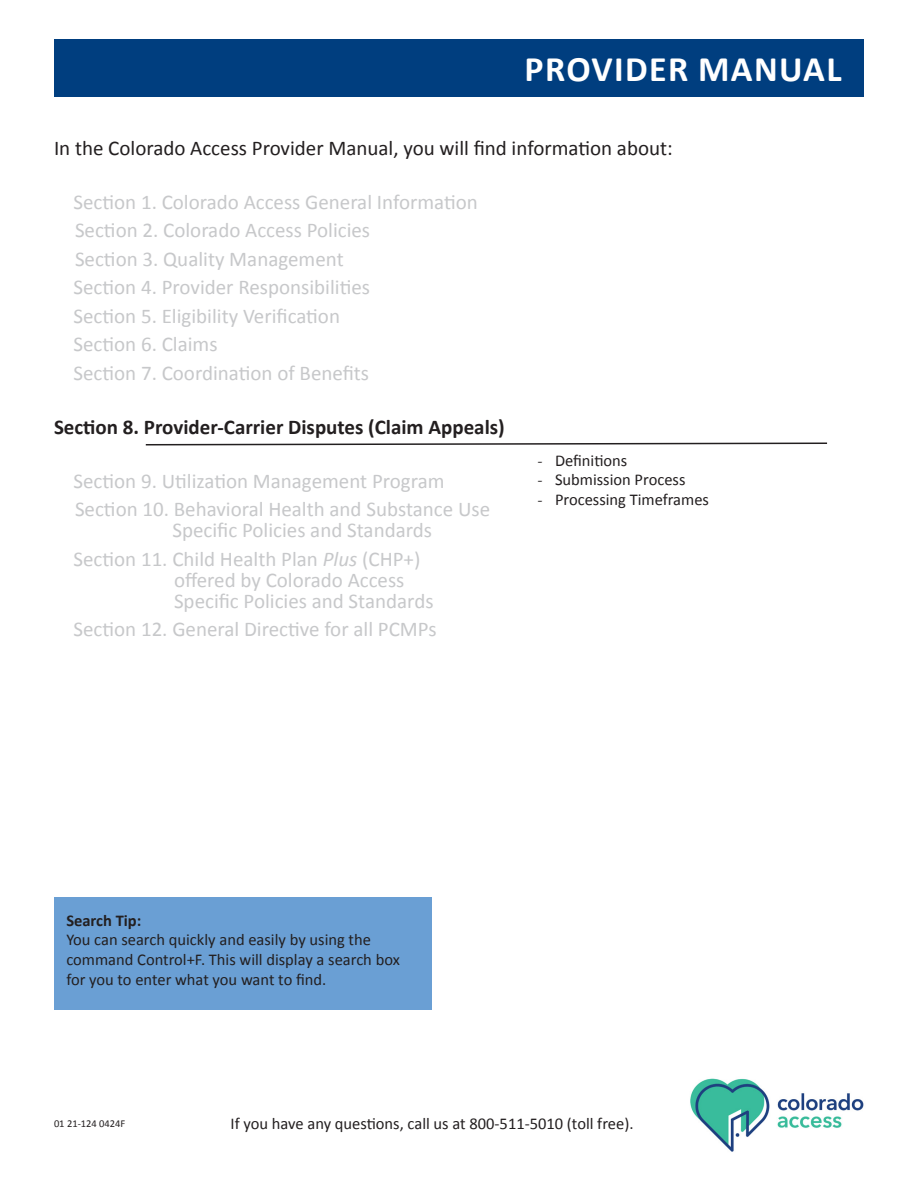
<style>
.page{position:relative;width:918px;height:1188px;background:#fff}
.page>*{position:absolute;margin:0;border:0;box-sizing:border-box;transform-origin:0 0}
.t1{font:700 36px "Calibri";letter-spacing:.04em;color:#fff}
.t2{font:21px/21px "Calibri";color:#c7c8ca}
.t3{font:21px "Calibri";color:#231f20}
.t4{font:700 21px "Calibri";color:#231f20}
.t5{font:16.5px/19.8px "Calibri";color:#231f20}
.t6{font:700 16.5px "Calibri";color:#231f20}
.t7{font:10.5px "Calibri";color:#231f20}
.s1{font-style:italic}
.s2{font-family:"Minion Pro"}
</style>
<div class="page">
<div style="left:54px;top:40px;width:810px;height:57px;background:#003e7f"></div>
<svg style="left:145px;top:442px;width:683px;height:4px"></svg>
<div style="left:54px;top:897px;width:378px;height:113px;background:#6a9fd4"></div>
<img style="left:690px;top:1078px;width:174px;height:74px">
<p class="t1" style="left:524px;top:47px;width:319px">PROVIDER MANUAL</p>
<p class="t3" style="left:54px;top:135px;width:620px">In the Colorado Access Provider Manual, you will find information about:</p>
<p class="t2" style="left:74px;top:190px;width:406px">Section 1. Colorado Access General Information</p>
<p class="t2" style="left:75px;top:219px;width:297px">Section 2. Colorado Access Policies</p>
<p class="t2" style="left:75px;top:247px;width:270px">Section 3. Quality Management</p>
<p class="t2" style="left:74px;top:276px;width:298px">Section 4. Provider Responsibilities</p>
<p class="t2" style="left:74px;top:304px;width:268px">Section 5. Eligibility Verification</p>
<p class="t2" style="left:74px;top:333px;width:146px">Section 6. Claims</p>
<p class="t2" style="left:74px;top:361px;width:297px">Section 7. Coordination of Benefits</p>
<p class="t4" style="left:54px;top:414px;width:452px">Section 8. Provider-Carrier Disputes (Claim Appeals)</p>
<p class="t2" style="left:74px;top:469px;width:373px">Section 9. Utilization Management Program</p>
<p class="t2" style="left:172px;top:498px;width:319px;text-indent:-98px">Section 10. Behavioral Health and Substance Use<br>Specific Policies and Standards</p>
<p class="t2" style="left:74px;top:547px;width:348px">Section 11. Child Health Plan <span class="s1">Plus</span> (CHP+)</p>
<p class="t2" style="left:174px;top:568px;width:261px">offered by Colorado Access<br>Specific Policies and Standards</p>
<p class="t2" style="left:74px;top:618px;width:365px">Section 12. General Directive for all PCMPs</p>
<p class="t5" style="left:537px;top:450px;width:92px"><span class="s2">-</span> Definitions</p>
<p class="t5" style="left:537px;top:469px;width:150px"><span class="s2">-</span> Submission Process</p>
<p class="t5" style="left:537px;top:489px;width:174px"><span class="s2">-</span> Processing Timeframes</p>
<p class="t6" style="left:66px;top:910px;width:77px">Search Tip:</p>
<p class="t5" style="left:66px;top:929px;width:335px">You can search quickly and easily by using the command Control+F. This will display a search box for you to enter what you want to find.</p>
<p class="t7" style="left:54px;top:1117px;width:73px">01 21-124 0424F</p>
<p class="t5" style="left:231px;top:1113px;width:404px">If you have any questions, call us at 800-511-5010 (toll free).</p>
</div>
